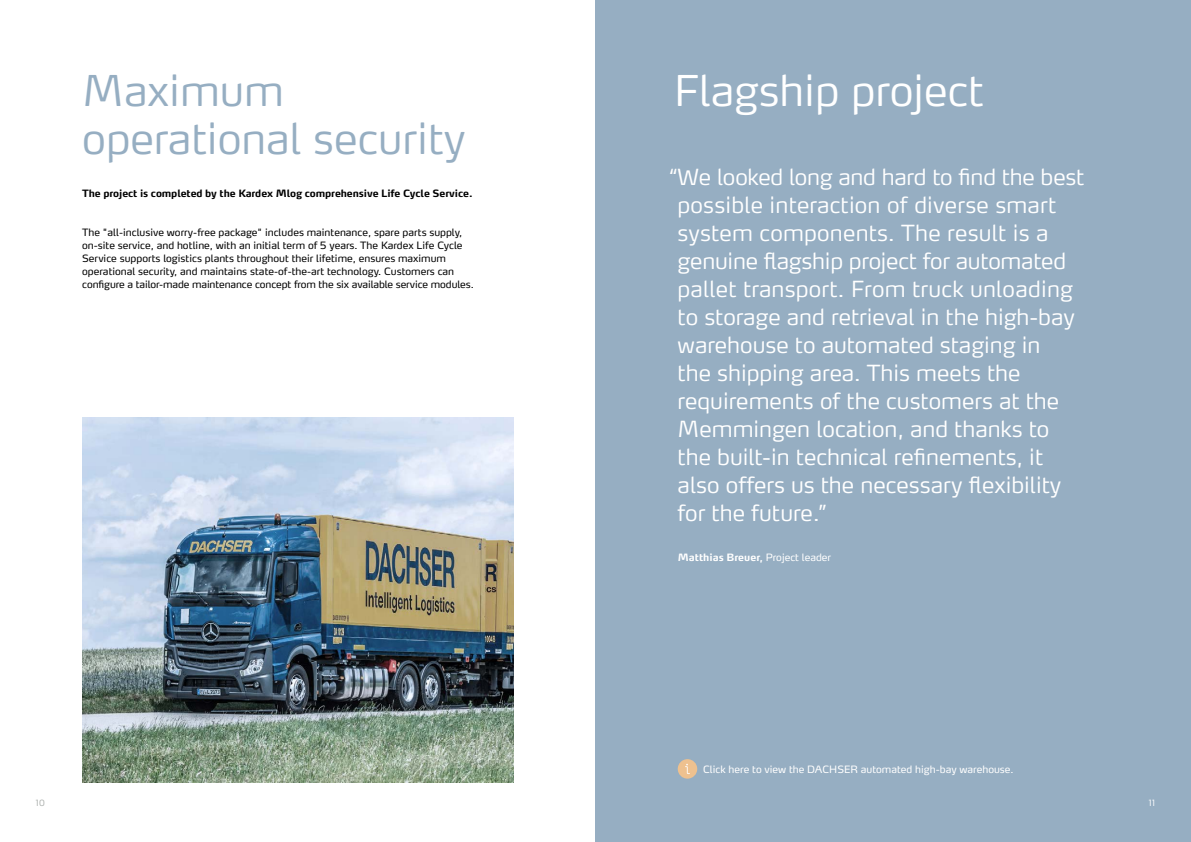
<style>
.page{position:relative;width:1191px;height:842px;background:#fff}
.page>*{position:absolute;margin:0;border:0;box-sizing:border-box;transform-origin:0 0}
.t1{font:300 42px/48px "Max Pro";color:#96aec2}
.t2{font:300 42px "Max Pro";color:#fff}
.t3{font:300 22px/28px "Max Pro";color:#fff}
.t4{font:10px/13px "Max Pro";color:#000}
.t5{font:700 10px "Max Pro";letter-spacing:-.01em;color:#000}
.t6{font:10px "Max Pro";color:#fff}
.t7{font:700 10px "Max Pro";color:#fff}
.t8{font:300 8.5px "Max Pro";color:#a8aca9}
.t9{font:300 8.5px "Max Pro";color:#fff}
.s1{font-weight:400}
</style>
<div class="page">
<div style="left:595px;top:0;width:596px;height:842px;background:#96aec2"></div>
<img style="left:82px;top:418px;width:431px;height:364px">
<div style="left:677px;top:759px;width:20px;height:20px;background:#eec18f;border-radius:50%"></div>
<svg style="left:685px;top:764px;width:5px;height:10px"></svg>
<h1 class="t1" style="left:82px;top:62px;width:385px">Maximum operational security</h1>
<p class="t5" style="left:82px;top:184px;width:392px">The project is completed by the Kardex Mlog comprehensive Life Cycle Service.</p>
<p class="t4" style="left:82px;top:225px;width:393px">The "all-inclusive worry-free package" includes maintenance, spare parts supply, on-site service, and hotline, with an initial term of 5 years. The Kardex Life Cycle Service supports logistics plants throughout their lifetime, ensures maximum operational security, and maintains state-of-the-art technology. Customers can configure a tailor-made maintenance concept from the six available service modules.</p>
<h1 class="t2" style="left:674px;top:55px;width:311px">Flagship project</h1>
<p class="t3" style="left:677px;top:160px;width:408px;text-indent:-8px">“We looked long and hard to find the best possible interaction of diverse smart system components. The result is a genuine flagship project for automated pallet transport. From truck unloading to storage and retrieval in the high-bay warehouse to automated staging in<br>the shipping area. This meets the requirements of the customers at the Memmingen location, and thanks to the built-in technical refinements, it also offers us the necessary flexibility for the future.”</p>
<p class="t7" style="left:677px;top:548px;width:155px">Matthias Breuer, <span class="s1">Project leader</span></p>
<p class="t6" style="left:703px;top:761px;width:312px">Click here to view the DACHSER automated high-bay warehouse.</p>
<p class="t8" style="left:36px;top:796px;width:11px">10</p>
<p class="t9" style="left:1148px;top:796px;width:8px">11</p>
</div>
